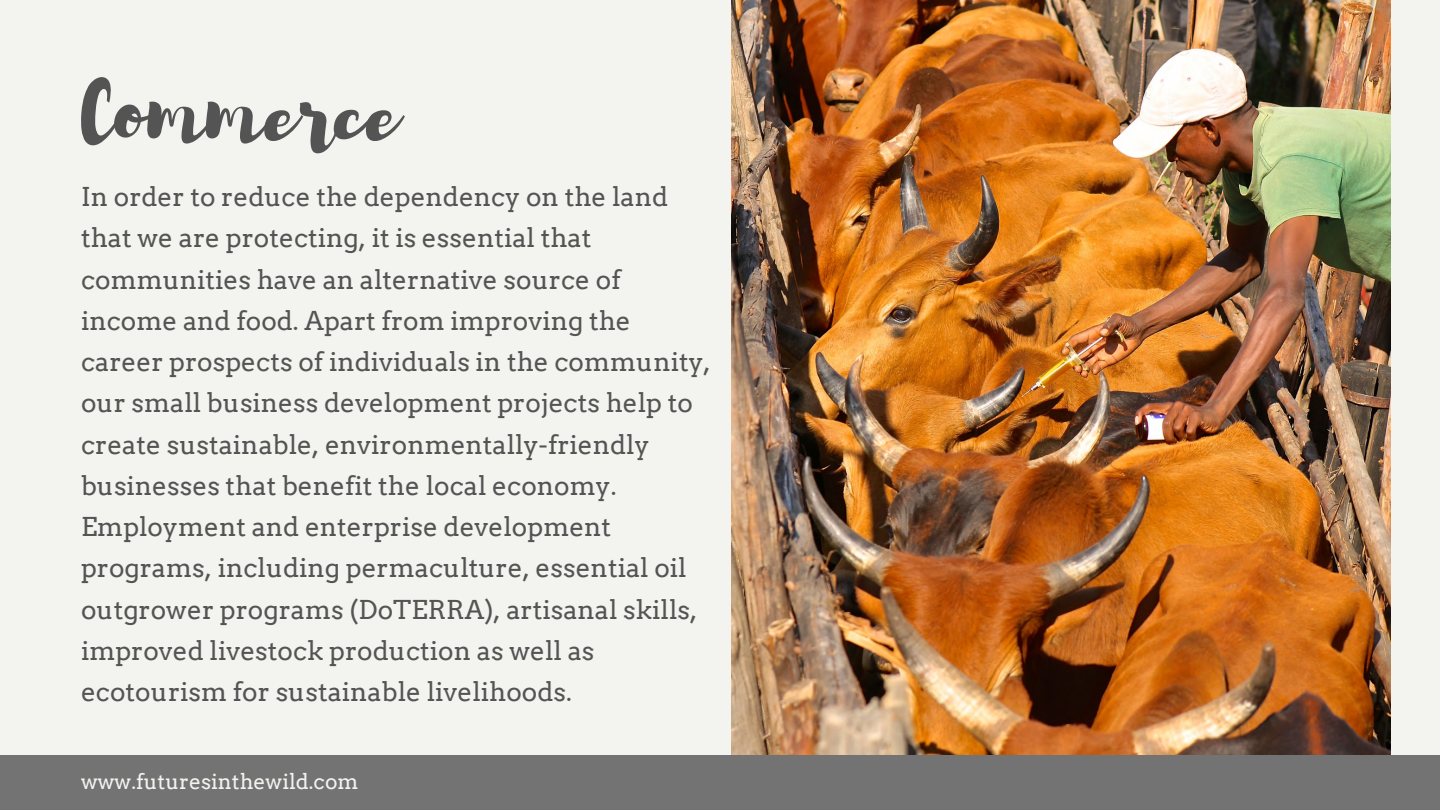
<style>
.page{position:relative;width:1440px;height:810px;background:#f3f4f0}
.page>*{position:absolute;margin:0;border:0;box-sizing:border-box;transform-origin:0 0}
.t1{font:85px "Brusher";color:#545454}
.t2{font:26px/41.2px "Arvo";color:#545454}
.t3{font:21px "Arvo";color:#f3f4f0}
</style>
<div class="page">
<img style="left:732px;top:0;width:658px;height:755px">
<div style="left:0;top:755px;width:1440px;height:55px;background:#737373"></div>
<h1 class="t1" style="left:81px;top:56px;width:319px">Commerce</h1>
<p class="t2" style="left:81px;top:176px;width:631px">In order to reduce the dependency on the land that we are protecting, it is essential that communities have an alternative source of income and food. Apart from improving the career prospects of individuals in the community, our small business development projects help to create sustainable, environmentally-friendly businesses that benefit the local economy.<br>Employment and enterprise development programs, including permaculture, essential oil outgrower programs (DoTERRA), artisanal skills, improved livestock production as well as ecotourism for sustainable livelihoods.</p>
<p class="t3" style="left:81px;top:769px;width:279px">www.futuresinthewild.com</p>
</div>
